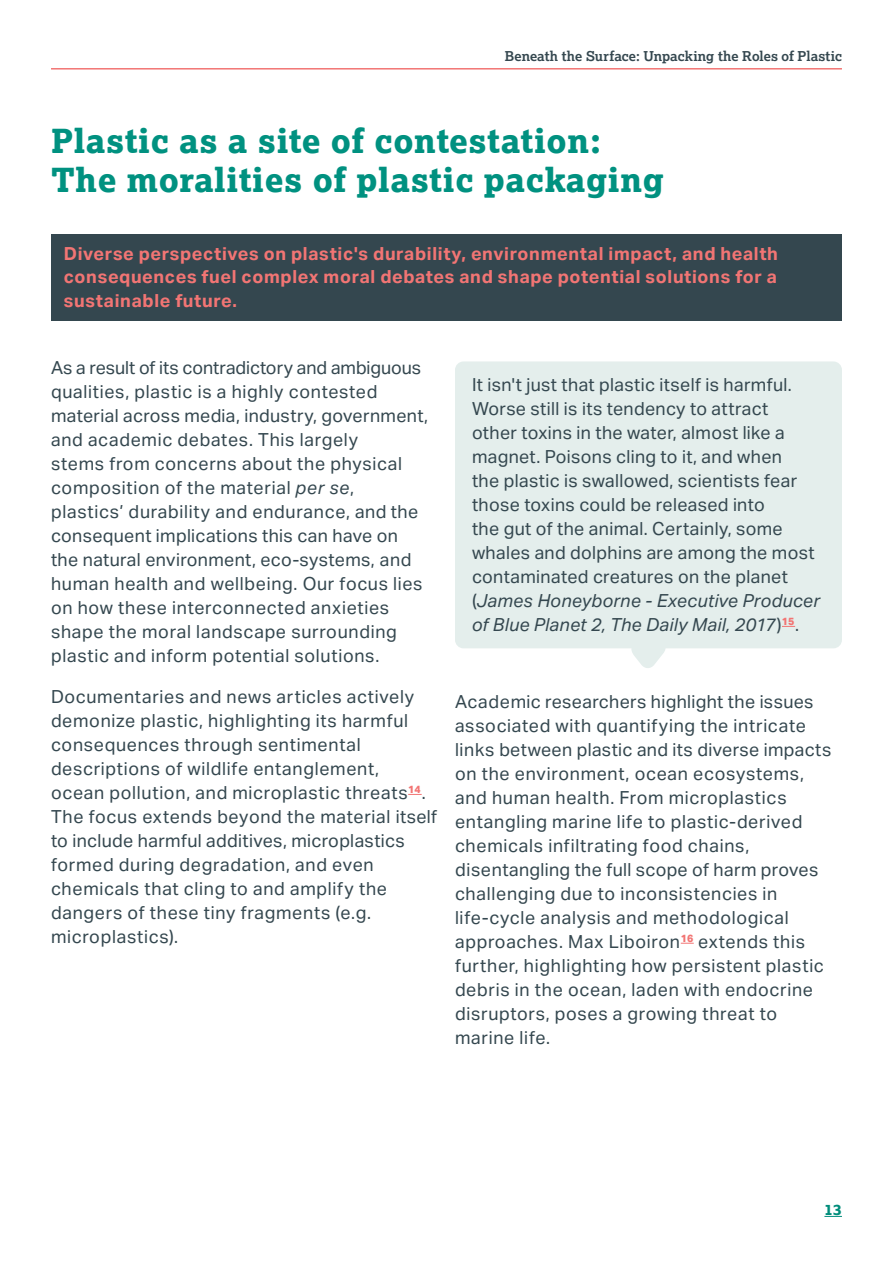
<style>
.page{position:relative;width:893px;height:1263px;background:#fff}
.page>*{position:absolute;margin:0;border:0;box-sizing:border-box;transform-origin:0 0}
.NewHeader2-green{font:800 33px/39px "Lexia";letter-spacing:.02em;color:#009180}
.NewBodyCopy{font:18px/24px "Aktiv Grotesk";letter-spacing:.03em;color:#34474f}
.NewBodyCopyBold-white{font:700 18px/24px "Aktiv Grotesk";letter-spacing:.035em;color:#f27574;text-align:justify}
.t1{font:800 15px "Lexia";color:#008d7b}
.t2{font:600 13.5px "Lexia";letter-spacing:.01em;color:#34474f}
.s1{font-style:italic}
</style>
<div class="page">
<svg style="left:824px;top:1216px;width:18px;height:1px"></svg>
<hr style="left:51px;top:68px;width:791px;height:2px;background:#f27574">
<div style="left:51px;top:234px;width:791px;height:86px;background:#34474f"></div>
<svg style="left:408px;top:794px;width:14px;height:1px"></svg>
<div style="left:455px;top:361px;width:387px;height:287px;background:#e4eeec;border-radius:9px"></div>
<svg style="left:782px;top:626px;width:13px;height:1px"></svg>
<svg style="left:631px;top:648px;width:35px;height:20px"></svg>
<svg style="left:681px;top:943px;width:13px;height:1px"></svg>
<p class="t2" style="left:505px;top:47px;width:338px">Beneath the Surface: Unpacking the Roles of Plastic</p>
<h2 class="NewHeader2-green" style="left:51px;top:120px;width:614px">Plastic as a site of contestation:<br>The moralities of plastic packaging</h2>
<p class="NewBodyCopyBold-white" style="left:64px;top:241px;width:716px">Diverse perspectives on plastic's durability, environmental impact, and health consequences fuel complex moral debates and shape potential solutions for a sustainable future.</p>
<p class="NewBodyCopy" style="left:51px;top:356px;width:379px">As a result of its contradictory and ambiguous qualities, plastic is a highly contested material across media, industry, government, and academic debates. This largely<br>stems from concerns about the physical composition of the material <span class="s1">per se</span>, plastics’ durability and endurance, and the consequent implications this can have on the natural environment, eco-systems, and human health and wellbeing. Our focus lies on how these interconnected anxieties shape the moral landscape surrounding plastic and inform potential solutions.</p>
<p class="NewBodyCopy" style="left:51px;top:685px;width:388px">Documentaries and news articles actively demonize plastic, highlighting its harmful consequences through sentimental descriptions of wildlife entanglement,<br>ocean pollution, and microplastic threats<sup>14</sup>.<br>The focus extends beyond the material itself to include harmful additives, microplastics formed during degradation, and even chemicals that cling to and amplify the dangers of these tiny fragments (e.g. microplastics).</p>
<p class="NewBodyCopy" style="left:472px;top:373px;width:350px">It isn't just that plastic itself is harmful.<br>Worse still is its tendency to attract<br>other toxins in the water, almost like a magnet. Poisons cling to it, and when<br>the plastic is swallowed, scientists fear those toxins could be released into<br>the gut of the animal. Certainly, some whales and dolphins are among the most contaminated creatures on the planet (<span class="s1">James Honeyborne - Executive Producer of Blue Planet 2, The Daily Mail, 2017</span>)<sup>15</sup>.</p>
<p class="NewBodyCopy" style="left:455px;top:690px;width:378px">Academic researchers highlight the issues associated with quantifying the intricate links between plastic and its diverse impacts on the environment, ocean ecosystems, and human health. From microplastics entangling marine life to plastic-derived chemicals infiltrating food chains, disentangling the full scope of harm proves challenging due to inconsistencies in life-cycle analysis and methodological approaches. Max Liboiron<sup>16</sup> extends this further, highlighting how persistent plastic debris in the ocean, laden with endocrine disruptors, poses a growing threat to marine life.</p>
<p class="t1" style="left:824px;top:1200px;width:19px">13</p>
</div>
